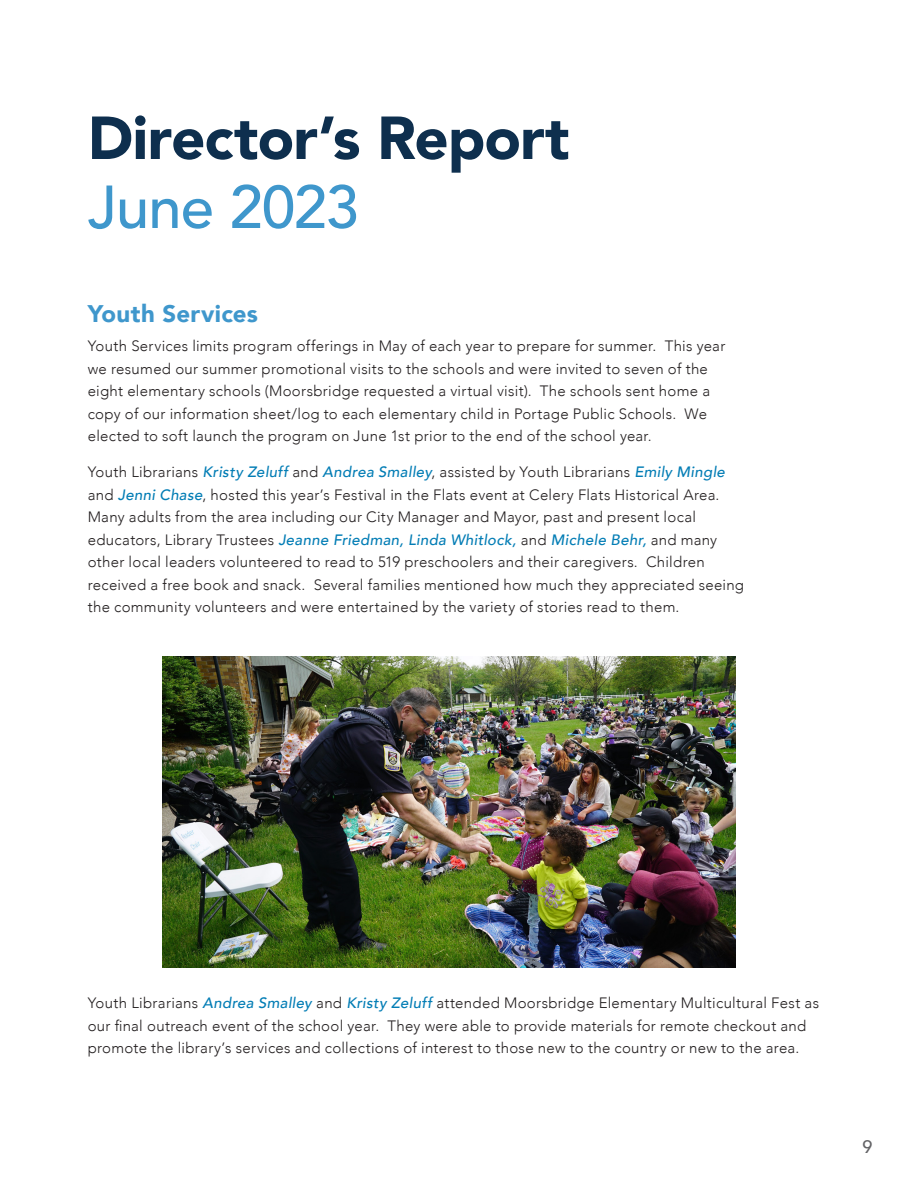
<style>
.page{position:relative;width:918px;height:1188px;background:#fff}
.page>*{position:absolute;margin:0;border:0;box-sizing:border-box;transform-origin:0 0}
.Heading{font:900 60px "Avenir";letter-spacing:-.015em;color:#0e2f4e}
.Director_s_month{font:500 60px "Avenir";letter-spacing:-.015em;color:#3f97cc}
.Subhead_Level_1{font:900 24px "Avenir";letter-spacing:.01em;color:#3f97cc}
.t1{font:500 18px "Avenir";color:#636366}
.Body_Copy{font:300 15px/22.5px "Avenir";letter-spacing:.02em;color:#231f20}
.s1{font-weight:500;font-style:italic;color:#037db5}
</style>
<div class="page">
<img style="left:162px;top:657px;width:573px;height:311px">
<p class="Heading" style="left:88px;top:87px;width:483px">Director’s Report</p>
<p class="Director_s_month" style="left:88px;top:155px;width:273px">June 2023</p>
<p class="Subhead_Level_1" style="left:88px;top:293px;width:172px">Youth Services</p>
<p class="Body_Copy" style="left:88px;top:335px;width:639px">Youth Services limits program offerings in May of each year to prepare for summer. This year we resumed our summer promotional visits to the schools and were invited to seven of the eight elementary schools (Moorsbridge requested a virtual visit). The schools sent home a copy of our information sheet/log to each elementary child in Portage Public Schools. We elected to soft launch the program on June 1st prior to the end of the school year.</p>
<p class="Body_Copy" style="left:88px;top:461px;width:658px">Youth Librarians <span class="s1">Kristy Zeluff</span> and <span class="s1">Andrea Smalley</span>, assisted by Youth Librarians <span class="s1">Emily Mingle </span>and <span class="s1">Jenni Chase</span>, hosted this year’s Festival in the Flats event at Celery Flats Historical Area.<br>Many adults from the area including our City Manager and Mayor, past and present local educators, Library Trustees <span class="s1">Jeanne Friedman, Linda Whitlock,</span> and <span class="s1">Michele Behr,</span> and many other local leaders volunteered to read to 519 preschoolers and their caregivers. Children received a free book and snack. Several families mentioned how much they appreciated seeing the community volunteers and were entertained by the variety of stories read to them.</p>
<p class="Body_Copy" style="left:88px;top:992px;width:733px">Youth Librarians <span class="s1">Andrea Smalley</span> and <span class="s1">Kristy Zeluff</span> attended Moorsbridge Elementary Multicultural Fest as our final outreach event of the school year. They were able to provide materials for remote checkout and promote the library’s services and collections of interest to those new to the country or new to the area.</p>
<p class="t1" style="left:862px;top:1131px;width:12px">9</p>
</div>
